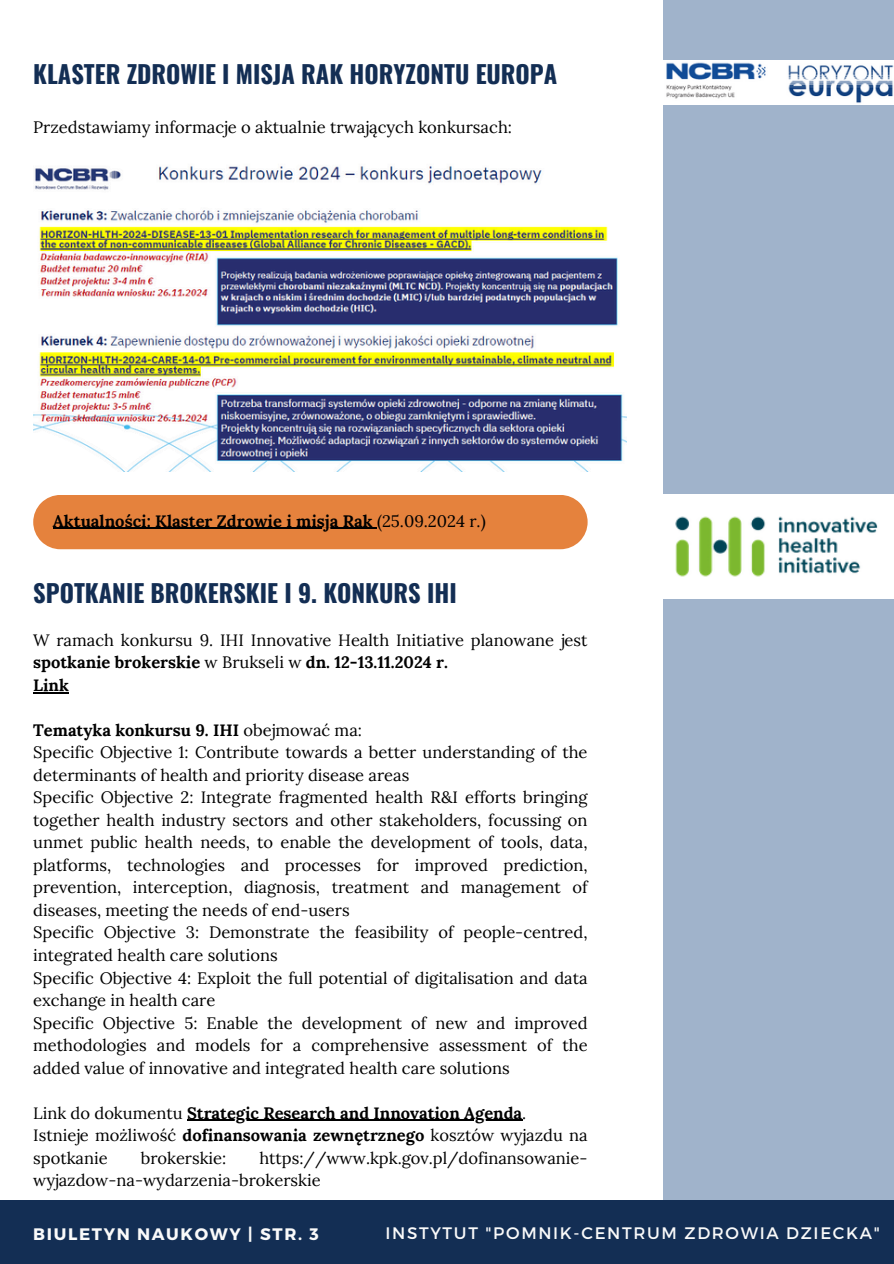
<style>
.page{position:relative;width:894px;height:1264px;background:#fff}
.page>*{position:absolute;margin:0;border:0;box-sizing:border-box;transform-origin:0 0}
.t1{font:700 24.45px "Oswald";color:#132e54}
.t2{font:16.65px "Montserrat";letter-spacing:.1em;color:#fafafa}
.t3{font:700 16.65px "Montserrat";letter-spacing:.1em;color:#fafafa}
.t4{font:16.5px/22.5px "Lora";color:#000}
.t5{font:700 16.5px "Lora";color:#000}
.s1{font-weight:400}
.s2{font-weight:700}
</style>
<div class="page">
<div style="left:663px;top:0;width:230px;height:1199px;background:#a0b3cb"></div>
<div style="left:0;top:1199px;width:893px;height:64px;background:#132e54"></div>
<img style="left:663px;top:60px;width:230px;height:44px">
<img style="left:33px;top:166px;width:593px;height:306px">
<img style="left:663px;top:495px;width:230px;height:103px">
<div style="left:33px;top:495px;width:554px;height:54px;background:#e5823d"></div>
<hr style="left:33px;top:692px;width:36px;height:1px;background:#000">
<hr style="left:187px;top:1119px;width:335px;height:1px;background:#000">
<hr style="left:53px;top:527px;width:233px;height:2px;background:#000">
<hr style="left:286px;top:527px;width:91px;height:2px;background:#000">
<p class="t1" style="left:33px;top:55px;width:525px">KLASTER ZDROWIE I MISJA RAK HORYZONTU EUROPA</p>
<h3 class="t4" style="left:33px;top:115px;width:480px">Przedstawiamy informacje o aktualnie trwających konkursach:</h3>
<p class="t5" style="left:53px;top:510px;width:434px">Aktualności: Klaster Zdrowie i misja Rak <span class="s1">(25.09.2024 r.)</span></p>
<p class="t1" style="left:33px;top:574px;width:425px">SPOTKANIE BROKERSKIE I 9. KONKURS IHI</p>
<p class="t4" style="left:33px;top:628px;width:555px">W ramach konkursu 9. IHI Innovative Health Initiative planowane jest <span class="s2">spotkanie brokerskie</span> w Brukseli w <span class="s2">dn. 12-13.11.2024 r.</span></p>
<h1 class="t5" style="left:33px;top:674px;width:37px">Link</h1>
<p class="t5" style="left:33px;top:719px;width:330px">Tematyka konkursu 9. IHI <span class="s1">obejmować ma:</span></p>
<p class="t4" style="left:33px;top:741px;width:555px">Specific Objective 1: Contribute towards a better understanding of the determinants of health and priority disease areas</p>
<p class="t4" style="left:33px;top:786px;width:555px;text-align:justify">Specific Objective 2: Integrate fragmented health R&amp;I efforts bringing together health industry sectors and other stakeholders, focussing on unmet public health needs, to enable the development of tools, data, platforms, technologies and processes for improved prediction, prevention, interception, diagnosis, treatment and management of diseases, meeting the needs of end-users</p>
<p class="t4" style="left:33px;top:921px;width:555px">Specific Objective 3: Demonstrate the feasibility of people-centred, integrated health care solutions</p>
<p class="t4" style="left:33px;top:966px;width:555px">Specific Objective 4: Exploit the full potential of digitalisation and data exchange in health care</p>
<p class="t4" style="left:33px;top:1011px;width:555px;text-align:justify">Specific Objective 5: Enable the development of new and improved methodologies and models for a comprehensive assessment of the added value of innovative and integrated health care solutions</p>
<p class="t5" style="left:33px;top:1101px;width:494px"><span class="s1">Link do dokumentu</span> Strategic Research and Innovation Agenda<span class="s1">.</span></p>
<p class="t4" style="left:33px;top:1123px;width:555px">Istnieje możliwość <span class="s2">dofinansowania zewnętrznego</span> kosztów wyjazdu na</p>
<p class="t4" style="left:33px;top:1146px;width:76px">spotkanie</p>
<p class="t4" style="left:141px;top:1146px;width:87px">brokerskie:</p>
<p class="t4" style="left:33px;top:1146px;width:555px;text-indent:226px">https://www.kpk.gov.pl/dofinansowanie&shy;wyjazdow-na-wydarzenia-brokerskie</p>
<p class="t3" style="left:33px;top:1222px;width:287px">BIULETYN NAUKOWY | STR. 3</p>
<p class="t2" style="left:385px;top:1222px;width:495px">INSTYTUT "POMNIK-CENTRUM ZDROWIA DZIECKA"</p>
</div>
